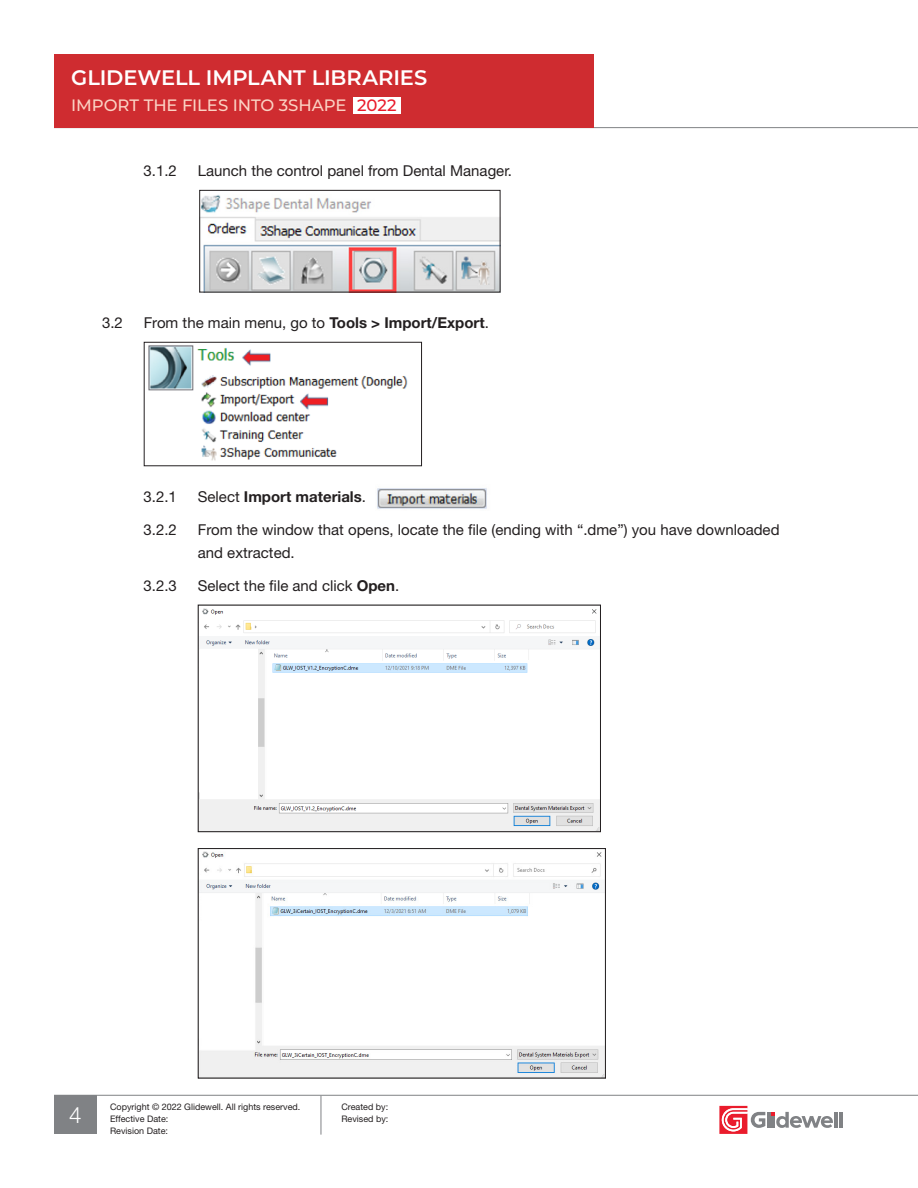
<style>
.page{position:relative;width:918px;height:1188px;background:#fff}
.page>*{position:absolute;margin:0;border:0;box-sizing:border-box;transform-origin:0 0}
.t1{font:300 22.5px "Helvetica Neue LT Std";color:#fff}
.Header_Sections{font:600 21px "Montserrat";letter-spacing:-.005em;color:#fff}
.Header_Sections-2{font:500 16.5px "Montserrat";letter-spacing:-.005em;color:#fbd2c3}
.Header_Sections-3{font:500 16.5px "Montserrat";color:#ea1c2c}
.t2{font:15px/22.5px "Helvetica Neue LT Std";color:#231f20}
.t3{font:700 15px "Helvetica Neue LT Std";color:#231f20}
.t4{font:9px "Helvetica Neue LT Std";color:#231f20}
.s1{font-weight:700}
.s2{font-weight:400}
</style>
<div class="page">
<div style="left:54px;top:1095px;width:43px;height:39px;background:#808285"></div>
<hr style="left:54px;top:1095px;width:864px;height:1px;background:#808285">
<hr style="left:54px;top:127px;width:864px;height:1px;background:#808285">
<div style="left:54px;top:54px;width:540px;height:73px;background:#cf2c30"></div>
<hr style="left:321px;top:1096px;width:1px;height:39px;background:#808285">
<hr style="left:839px;top:1112px;width:3px;height:16px;background:#808285">
<hr style="left:834px;top:1112px;width:3px;height:16px;background:#808285">
<hr style="left:767px;top:1112px;width:3px;height:16px;background:#808285">
<svg style="left:719px;top:1106px;width:46px;height:28px"></svg>
<svg style="left:772px;top:1112px;width:61px;height:16px"></svg>
<div style="left:353px;top:97px;width:48px;height:17px;background:#fff"></div>
<img style="left:202px;top:195px;width:296px;height:95px">
<div style="left:200px;top:190px;width:300px;height:102px;border:1px solid #231f20"></div>
<img style="left:148px;top:345px;width:260px;height:116px">
<div style="left:144px;top:342px;width:278px;height:124px;border:1px solid #231f20"></div>
<img style="left:377px;top:488px;width:110px;height:21px">
<img style="left:200px;top:608px;width:399px;height:222px">
<div style="left:198px;top:605px;width:403px;height:227px;border:1px solid #231f20"></div>
<img style="left:200px;top:851px;width:404px;height:225px">
<div style="left:198px;top:848px;width:408px;height:230px;border:1px solid #231f20"></div>
<p class="Header_Sections" style="left:71px;top:63px;width:357px">GLIDEWELL IMPLANT LIBRARIES</p>
<p class="Header_Sections-2" style="left:71px;top:93px;width:277px">IMPORT THE FILES INTO 3SHAPE</p>
<p class="Header_Sections-3" style="left:357px;top:94px;width:41px">2022</p>
<p class="t2" style="left:144px;top:160px;width:35px">3.1.2</p>
<p class="t2" style="left:198px;top:160px;width:316px">Launch the control panel from Dental Manager.</p>
<p class="t2" style="left:102px;top:311px;width:22px">3.2</p>
<p class="t2" style="left:144px;top:311px;width:347px">From the main menu, go to <span class="s1">Tools &gt; Import/Export</span>.</p>
<p class="t2" style="left:144px;top:485px;width:35px">3.2.1</p>
<p class="t3" style="left:198px;top:487px;width:170px"><span class="s2">Select</span> Import materials<span class="s2">.</span></p>
<p class="t2" style="left:144px;top:518px;width:35px">3.2.2</p>
<p class="t2" style="left:198px;top:518px;width:583px">From the window that opens, locate the file (ending with “.dme”) you have downloaded and extracted.</p>
<p class="t2" style="left:144px;top:574px;width:35px">3.2.3</p>
<p class="t2" style="left:198px;top:574px;width:203px">Select the file and click <span class="s1">Open</span>.</p>
<p class="t1" style="left:69px;top:1102px;width:14px">4</p>
<p class="t4" style="left:110px;top:1101px;width:192px">Copyright © 2022 Glidewell. All rights reserved.</p>
<p class="t4" style="left:110px;top:1113px;width:60px">Effective Date:</p>
<p class="t4" style="left:110px;top:1125px;width:60px">Revision Date:</p>
<p class="t4" style="left:341px;top:1101px;width:48px">Created by:</p>
<p class="t4" style="left:341px;top:1113px;width:49px">Revised by:</p>
</div>
